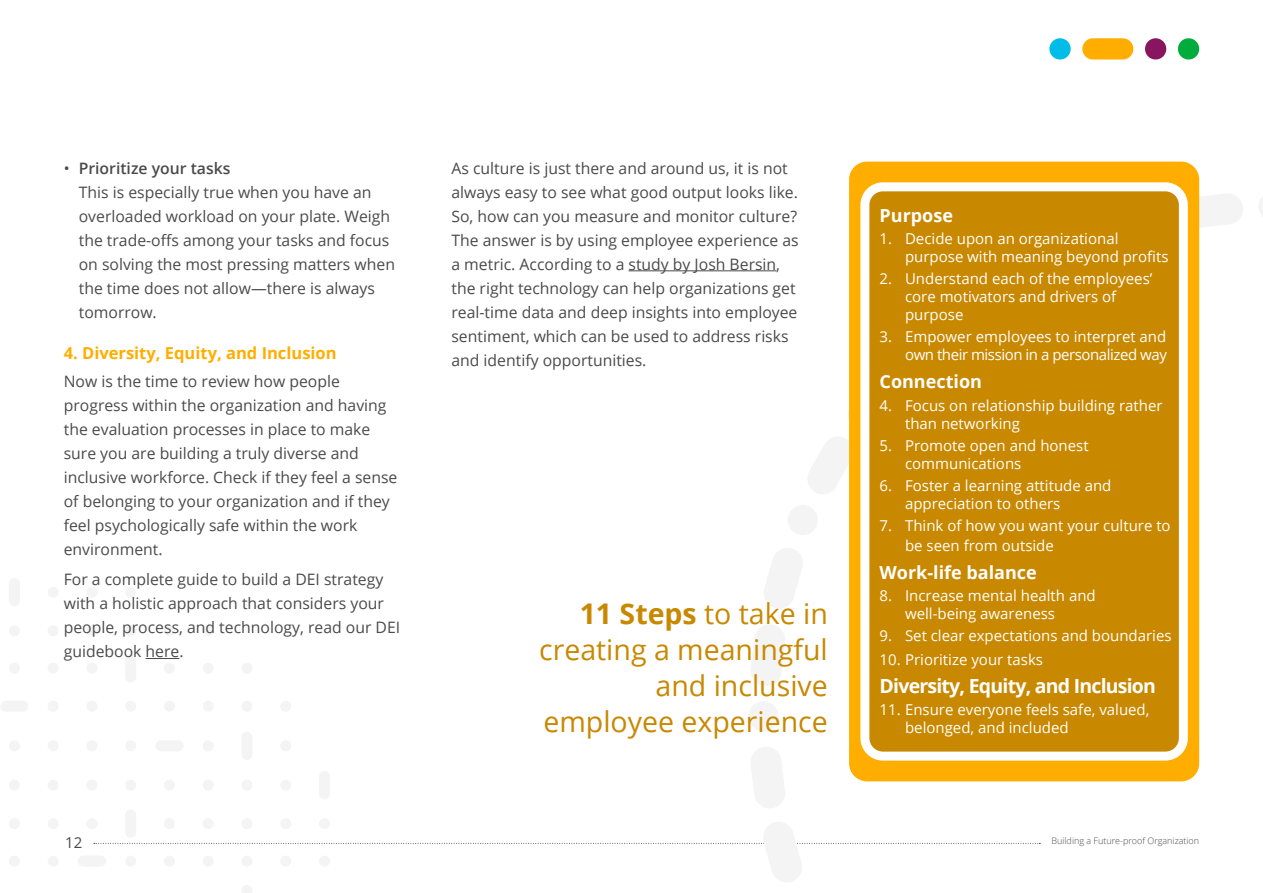
<style>
.page{position:relative;width:1263px;height:893px;background:#fff}
.page>*{position:absolute;margin:0;border:0;box-sizing:border-box;transform-origin:0 0}
.t1{font:28.5px/36px "Open Sans";color:#c88800;text-align:right}
.t2{font:700 19.5px "Open Sans";letter-spacing:-.04em;color:#fff}
.t3{font:700 18px "Open Sans";color:#fff}
.Body_Header{font:700 16.5px "Open Sans";color:#ffae00}
.Body_Copy{font:15.75px/24px "Open Sans";color:#4a4a4a}
.t4{font:15px/18px "Open Sans";color:#fff}
.t5{font:15px/18px "Open Sans";letter-spacing:-.03em;color:#fff;text-align:right}
.t6{font:15px "Open Sans";color:#4a4a4a}
.t7{font:300 9px "Open Sans";color:#4a4a4a}
.s1{font-weight:600}
.s2{font-weight:700}
</style>
<div class="page">
<svg style="left:1259px;top:197px;width:4px;height:19px"></svg>
<div style="left:748px;top:701px;width:30px;height:30px;background:#f4f4f4;border-radius:50%"></div>
<svg style="left:751px;top:625px;width:34px;height:61px"></svg>
<svg style="left:1199px;top:193px;width:44px;height:35px"></svg>
<svg style="left:751px;top:747px;width:34px;height:61px"></svg>
<svg style="left:808px;top:411px;width:41px;height:83px"></svg>
<svg style="left:764px;top:548px;width:39px;height:60px"></svg>
<svg style="left:788px;top:505px;width:29px;height:30px"></svg>
<div style="left:48px;top:856px;width:11px;height:11px;background:#f4f4f4;border-radius:50%"></div>
<div style="left:9px;top:856px;width:11px;height:11px;background:#f4f4f4;border-radius:50%"></div>
<div style="left:319px;top:818px;width:11px;height:11px;background:#f4f4f4;border-radius:50%"></div>
<div style="left:280px;top:818px;width:11px;height:11px;background:#f4f4f4;border-radius:50%"></div>
<div style="left:241px;top:818px;width:11px;height:11px;background:#f4f4f4;border-radius:50%"></div>
<div style="left:203px;top:818px;width:11px;height:11px;background:#f4f4f4;border-radius:50%"></div>
<div style="left:164px;top:818px;width:11px;height:11px;background:#f4f4f4;border-radius:50%"></div>
<div style="left:86px;top:818px;width:11px;height:11px;background:#f4f4f4;border-radius:50%"></div>
<div style="left:48px;top:818px;width:11px;height:11px;background:#f4f4f4;border-radius:50%"></div>
<div style="left:9px;top:818px;width:11px;height:11px;background:#f4f4f4;border-radius:50%"></div>
<div style="left:280px;top:780px;width:11px;height:11px;background:#f4f4f4;border-radius:50%"></div>
<div style="left:241px;top:780px;width:11px;height:11px;background:#f4f4f4;border-radius:50%"></div>
<div style="left:203px;top:780px;width:11px;height:11px;background:#f4f4f4;border-radius:50%"></div>
<div style="left:164px;top:780px;width:11px;height:11px;background:#f4f4f4;border-radius:50%"></div>
<div style="left:125px;top:780px;width:11px;height:11px;background:#f4f4f4;border-radius:50%"></div>
<div style="left:86px;top:780px;width:11px;height:11px;background:#f4f4f4;border-radius:50%"></div>
<div style="left:48px;top:780px;width:11px;height:11px;background:#f4f4f4;border-radius:50%"></div>
<div style="left:9px;top:780px;width:11px;height:11px;background:#f4f4f4;border-radius:50%"></div>
<div style="left:280px;top:740px;width:11px;height:11px;background:#f4f4f4;border-radius:50%"></div>
<div style="left:203px;top:740px;width:11px;height:11px;background:#f4f4f4;border-radius:50%"></div>
<div style="left:125px;top:740px;width:11px;height:11px;background:#f4f4f4;border-radius:50%"></div>
<div style="left:86px;top:740px;width:11px;height:11px;background:#f4f4f4;border-radius:50%"></div>
<div style="left:48px;top:740px;width:11px;height:11px;background:#f4f4f4;border-radius:50%"></div>
<div style="left:9px;top:740px;width:11px;height:11px;background:#f4f4f4;border-radius:50%"></div>
<div style="left:280px;top:701px;width:11px;height:11px;background:#f4f4f4;border-radius:50%"></div>
<div style="left:241px;top:701px;width:11px;height:11px;background:#f4f4f4;border-radius:50%"></div>
<div style="left:203px;top:701px;width:11px;height:11px;background:#f4f4f4;border-radius:50%"></div>
<div style="left:164px;top:701px;width:11px;height:11px;background:#f4f4f4;border-radius:50%"></div>
<div style="left:125px;top:701px;width:11px;height:11px;background:#f4f4f4;border-radius:50%"></div>
<div style="left:86px;top:701px;width:11px;height:11px;background:#f4f4f4;border-radius:50%"></div>
<div style="left:48px;top:701px;width:11px;height:11px;background:#f4f4f4;border-radius:50%"></div>
<div style="left:241px;top:663px;width:11px;height:11px;background:#f4f4f4;border-radius:50%"></div>
<div style="left:203px;top:663px;width:11px;height:11px;background:#f4f4f4;border-radius:50%"></div>
<div style="left:164px;top:663px;width:11px;height:11px;background:#f4f4f4;border-radius:50%"></div>
<div style="left:86px;top:663px;width:11px;height:11px;background:#f4f4f4;border-radius:50%"></div>
<div style="left:48px;top:663px;width:11px;height:11px;background:#f4f4f4;border-radius:50%"></div>
<div style="left:9px;top:663px;width:11px;height:11px;background:#f4f4f4;border-radius:50%"></div>
<div style="left:203px;top:625px;width:11px;height:11px;background:#f4f4f4;border-radius:50%"></div>
<div style="left:164px;top:625px;width:11px;height:11px;background:#f4f4f4;border-radius:50%"></div>
<div style="left:125px;top:625px;width:11px;height:11px;background:#f4f4f4;border-radius:50%"></div>
<div style="left:86px;top:625px;width:11px;height:11px;background:#f4f4f4;border-radius:50%"></div>
<div style="left:48px;top:625px;width:11px;height:11px;background:#f4f4f4;border-radius:50%"></div>
<div style="left:9px;top:625px;width:11px;height:11px;background:#f4f4f4;border-radius:50%"></div>
<div style="left:125px;top:587px;width:11px;height:11px;background:#f4f4f4;border-radius:50%"></div>
<div style="left:86px;top:587px;width:11px;height:11px;background:#f4f4f4;border-radius:50%"></div>
<div style="left:48px;top:587px;width:11px;height:11px;background:#f4f4f4;border-radius:50%"></div>
<div style="left:78px;top:856px;width:28px;height:11px;background:#f4f4f4;border-radius:6px"></div>
<div style="left:0;top:701px;width:28px;height:11px;background:#f4f4f4;border-radius:6px"></div>
<div style="left:155px;top:740px;width:28px;height:11px;background:#f4f4f4;border-radius:6px"></div>
<div style="left:125px;top:810px;width:11px;height:28px;background:#f4f4f4;border-radius:6px"></div>
<div style="left:319px;top:771px;width:11px;height:28px;background:#f4f4f4;border-radius:6px"></div>
<div style="left:9px;top:578px;width:11px;height:28px;background:#f4f4f4;border-radius:6px"></div>
<svg style="left:94px;top:822px;width:946px;height:71px"></svg>
<div style="left:241px;top:732px;width:11px;height:28px;background:#f4f4f4;border-radius:6px"></div>
<div style="left:125px;top:654px;width:11px;height:28px;background:#f4f4f4;border-radius:6px"></div>
<hr style="left:146px;top:658px;width:33px;height:1px;background:#4a4a4a">
<div style="left:1049px;top:38px;width:22px;height:22px;background:#00bce8;border-radius:50%"></div>
<div style="left:1145px;top:38px;width:21px;height:22px;background:#891561;border-radius:50%"></div>
<div style="left:1178px;top:38px;width:21px;height:22px;background:#00ac3b;border-radius:50%"></div>
<div style="left:1082px;top:38px;width:51px;height:22px;background:#ffae00;border-radius:11px"></div>
<hr style="left:628px;top:270px;width:148px;height:1px;background:#4a4a4a">
<div style="left:849px;top:162px;width:350px;height:619px;background:#ffae00;border-radius:18px"></div>
<div style="left:865px;top:187px;width:318px;height:569px;background:#c88800;border-radius:18px"></div>
<div style="left:860px;top:182px;width:328px;height:579px;border:9px solid #fff;border-radius:18px"></div>
<p class="Body_Copy" style="left:79px;top:156px;width:318px;text-indent:-15px">• <span class="s1">Prioritize your tasks<br></span>This is especially true when you have an overloaded workload on your plate. Weigh the trade-offs among your tasks and focus on solving the most pressing matters when the time does not allow—there is always tomorrow.</p>
<p class="Body_Header" style="left:64px;top:341px;width:274px">4. Diversity, Equity, and Inclusion</p>
<p class="Body_Copy" style="left:64px;top:369px;width:335px">Now is the time to review how people progress within the organization and having the evaluation processes in place to make sure you are building a truly diverse and inclusive workforce. Check if they feel a sense of belonging to your organization and if they feel psychologically safe within the work environment.</p>
<p class="Body_Copy" style="left:64px;top:567px;width:338px">For a complete guide to build a DEI strategy with a holistic approach that considers your people, process, and technology, read our DEI guidebook here.</p>
<p class="Body_Copy" style="left:451px;top:156px;width:349px">As culture is just there and around us, it is not always easy to see what good output looks like.<br>So, how can you measure and monitor culture?<br>The answer is by using employee experience as a metric. According to a study by Josh Bersin, the right technology can help organizations get real-time data and deep insights into employee sentiment, which can be used to address risks and identify opportunities.</p>
<p class="t1" style="left:539px;top:594px;width:290px"><span class="s2">11 Steps</span> to take in creating a meaningful and inclusive employee experience</p>
<p class="t3" style="left:879px;top:202px;width:75px">Purpose</p>
<p class="t4" style="left:905px;top:229px;width:265px;text-indent:-26px">1. Decide upon an organizational purpose with meaning beyond profits</p>
<p class="t4" style="left:905px;top:269px;width:249px;text-indent:-26px">2. Understand each of the employees’ core motivators and drivers of purpose</p>
<p class="t5" style="left:879px;top:328px;width:289px">3. Empower employees to interpret and own their mission in a personalized way</p>
<p class="t3" style="left:879px;top:369px;width:104px">Connection</p>
<p class="t4" style="left:905px;top:396px;width:259px;text-indent:-26px">4. Focus on relationship building rather than networking</p>
<p class="t4" style="left:905px;top:436px;width:185px;text-indent:-26px">5. Promote open and honest communications</p>
<p class="t4" style="left:905px;top:476px;width:208px;text-indent:-26px">6. Foster a learning attitude and appreciation to others</p>
<p class="t4" style="left:905px;top:516px;width:267px;line-height:19.5px;text-indent:-26px">7. Think of how you want your culture to be seen from outside</p>
<p class="t3" style="left:879px;top:560px;width:159px">Work-life balance</p>
<p class="t4" style="left:905px;top:586px;width:192px;text-indent:-26px">8. Increase mental health and well-being awareness</p>
<p class="t4" style="left:879px;top:627px;width:293px">9. Set clear expectations and boundaries</p>
<p class="t4" style="left:879px;top:650px;width:165px">10. Prioritize your tasks</p>
<p class="t2" style="left:879px;top:672px;width:278px">Diversity, Equity, and Inclusion</p>
<p class="t4" style="left:905px;top:701px;width:246px;text-indent:-26px">11. Ensure everyone feels safe, valued, belonged, and included</p>
<p class="t6" style="left:65px;top:832px;width:19px">12</p>
<p class="t7" style="left:1052px;top:834px;width:149px">Building a Future-proof Organization</p>
</div>
